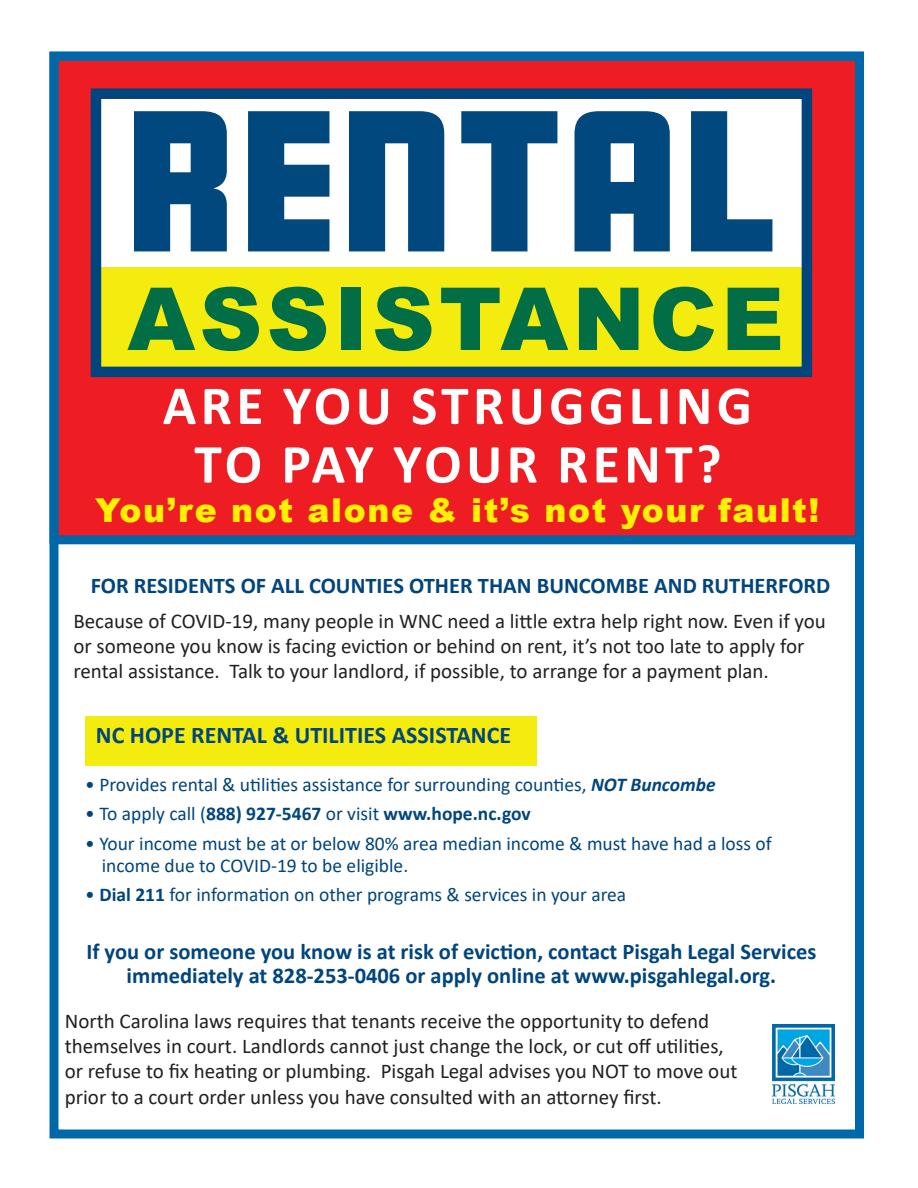
<style>
.page{position:relative;width:918px;height:1188px;background:#fff}
.page>*{position:absolute;margin:0;border:0;box-sizing:border-box;transform-origin:0 0}
.t1{font:900 175.5px "Amboy";letter-spacing:.04em;color:#00487d}
.t2{font:900 87px "Arial";letter-spacing:.05em;color:#016e45}
.t3{font:700 55.5px "Calibri";letter-spacing:.08em;color:#fff}
.t4{font:900 33px "Arial";letter-spacing:.05em;color:#fff101}
.t5{font:700 24px "Calibri";color:#00457d}
.t6{font:700 22.5px/24px "Calibri";color:#00457d;text-align:center}
.t7{font:21px/25.2px "Calibri";color:#231f20}
.t8{font:19.5px/22.5px "Calibri";color:#00457d}
.t9{font:700 19.5px "Calibri";color:#00457d}
.s1{font-weight:700;font-style:italic}
.s2{font-weight:400}
.s3{font-weight:700}
</style>
<div class="page">
<div style="left:50px;top:52px;width:814px;height:492px;background:#ee1d23;border:9px solid #0068a9"></div>
<img style="left:772px;top:1024px;width:63px;height:80px">
<div style="left:99px;top:99px;width:704px;height:169px;background:#fff"></div>
<div style="left:99px;top:268px;width:704px;height:104px;background:#f4ec0f"></div>
<div style="left:91px;top:88px;width:721px;height:289px;border:10px solid #00457d"></div>
<div style="left:50px;top:52px;width:814px;height:1086px;border:9px solid #0068a9"></div>
<div style="left:85px;top:716px;width:452px;height:50px;background:#f4ec0f"></div>
<p class="t1" style="left:127px;top:79px;width:651px">RENTAL</p>
<p class="t2" style="left:127px;top:256px;width:658px">ASSISTANCE</p>
<p class="t3" style="left:163px;top:366px;width:591px">ARE YOU STRUGGLING</p>
<p class="t3" style="left:194px;top:425px;width:529px">TO PAY YOUR RENT?</p>
<p class="t4" style="left:95px;top:486px;width:726px">You’re not alone &amp; it’s not your fault!</p>
<p class="t6" style="left:91px;top:574px;width:741px">FOR RESIDENTS OF ALL COUNTIES OTHER THAN BUNCOMBE AND RUTHERFORD</p>
<p class="t7" style="left:73px;top:608px;width:754px">Because of COVID-19, many people in WNC need a little extra help right now. Even if you or someone you know is facing eviction or behind on rent, it’s not too late to apply for rental assistance. Talk to your landlord, if possible, to arrange for a payment plan.</p>
<p class="t5" style="left:96px;top:718px;width:417px">NC HOPE RENTAL &amp; UTILITIES ASSISTANCE</p>
<p class="t8" style="left:85px;top:773px;width:632px">• Provides rental &amp; utilities assistance for surrounding counties, <span class="s1">NOT Buncombe</span></p>
<p class="t9" style="left:85px;top:800px;width:447px"><span class="s2">• To apply call (</span>888) 927-5467 <span class="s2">or visit</span> www.hope.nc.gov</p>
<p class="t8" style="left:102px;top:831px;width:671px;text-indent:-16px">• Your income must be at or below 80% area median income &amp; must have had a loss of income due to COVID-19 to be eligible.</p>
<p class="t8" style="left:85px;top:883px;width:543px">• <span class="s3">Dial 211</span> for information on other programs &amp; services in your area</p>
<p class="t6" style="left:86px;top:939px;width:732px">If you or someone you know is at risk of eviction, contact Pisgah Legal Services immediately at 828-253-0406 or apply online at www.pisgahlegal.org.</p>
<p class="t7" style="left:65px;top:1008px;width:674px">North Carolina laws requires that tenants receive the opportunity to defend themselves in court. Landlords cannot just change the lock, or cut off utilities, or refuse to fix heating or plumbing. Pisgah Legal advises you NOT to move out prior to a court order unless you have consulted with an attorney first.</p>
</div>
